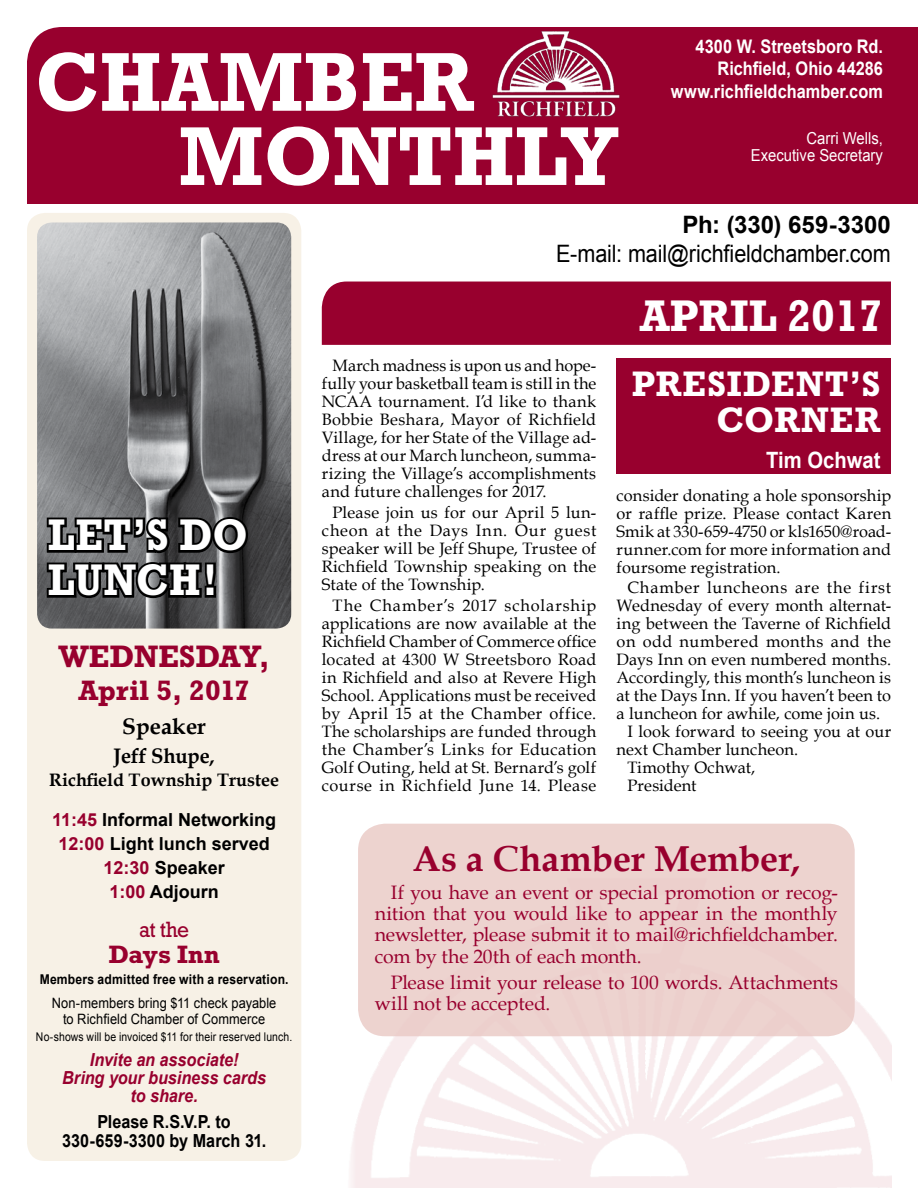
<style>
.page{position:relative;width:918px;height:1188px;background:#fff}
.page>*{position:absolute;margin:0;border:0;box-sizing:border-box;transform-origin:0 0}
.t1{font:700 84.75px/74.2px "Rockwell";color:#fff;scale:.96 1}
.t2{font:700 45px/45px "Rockwell";color:#fff;scale:.92 1}
.t3{font:700 45px "Rockwell";color:#fff;scale:.96 1}
.t4{font:700 36px/36px "Rockwell";letter-spacing:.035em;color:#fff;text-align:right}
.t5{font:700 36px "Book Antiqua";color:#98002e}
.t6{font:700 31.5px "Rockwell";color:#98002e}
.t7{font:700 28.5px "Rockwell";letter-spacing:-.02em;color:#98002e}
.t8{font:700 25.5px "Rockwell";letter-spacing:-.005em;color:#98002e}
.t9{font:24px "Arial";letter-spacing:-.005em;color:#000;scale:.9 1}
.t10{font:700 24px "Arial";color:#000}
.t11{font:700 22.5px "Arial";color:#fff;scale:.9 1}
.t12{font:700 22.5px "Book Antiqua";color:#000}
.t13{font:22.5px "Rockwell";color:#98002e;scale:.93 1}
.t14{font:700 21px "Book Antiqua";letter-spacing:-.01em;color:#000;scale:.96 1}
.t15{font:19.35px/21.1px "Book Antiqua";letter-spacing:-.005em;color:#98002e;text-align:justify}
.t16{font:700 18.75px/22.5px "Arial";color:#fff;text-align:right;scale:.87 1}
.t17{font:700 18px/24px "Arial";color:#000;text-align:center}
.t18{font:italic 700 18px/18px "Arial";letter-spacing:-.005em;color:#98002e;text-align:center;scale:.9 1}
.t19{font:700 18px/19.5px "Arial";color:#000;text-align:center;scale:.9 1}
.t20{font:700 18px "Book Antiqua";color:#000}
.t21{font:16.5px/18px "Book Antiqua";letter-spacing:.01em;color:#000;text-align:justify}
.t22{font:16.5px/16.5px "Arial";color:#fff;text-align:right;scale:.9 1}
.t23{font:16.5px "Book Antiqua";letter-spacing:.05em;color:#000}
.t24{font:16.5px "Book Antiqua";letter-spacing:.035em;color:#000}
.t25{font:14.25px/16.5px "Arial";letter-spacing:.005em;color:#000;text-align:center;scale:.9 1}
.t26{font:700 13.5px "Arial";letter-spacing:.015em;color:#000;scale:.9 1}
.t27{font:12px "Arial";letter-spacing:.01em;color:#000;scale:.87 1}
.s1{color:#98002e}
</style>
<div class="page">
<div style="left:27px;top:27px;width:891px;height:177px;background:#98002e"></div>
<img style="left:462px;top:30px;width:190px;height:87px">
<div style="left:27px;top:213px;width:274px;height:948px;background:#f7f1e6;border-radius:18px"></div>
<img style="left:37px;top:222px;width:254px;height:407px">
<svg style="left:44px;top:514px;width:206px;height:86px;background:#313233"></svg>
<div style="left:322px;top:282px;width:569px;height:63px;background:#98002e"></div>
<div style="left:617px;top:359px;width:274px;height:115px;background:#98002e"></div>
<div style="left:358px;top:824px;width:497px;height:212px;background:#edd3cf;border-radius:27px"></div>
<h1 class="t1" style="left:179px;top:44px;width:459px;text-indent:-143px">CHAMBER<br>MONTHLY</h1>
<p class="t16" style="left:671px;top:35px;width:245px">4300 W. Streetsboro Rd.<br>Richfield, Ohio 44286 www.richfieldchamber.com</p>
<p class="t22" style="left:751px;top:130px;width:148px">Carri Wells,<br>Executive Secretary</p>
<h2 class="t2" style="left:48px;top:512px;width:219px">LET’S DO<br>LUNCH!</h2>
<h3 class="t6" style="left:58px;top:638px;width:213px">WEDNESDAY,</h3>
<h3 class="t7" style="left:78px;top:673px;width:173px">APRIL 5, 2017</h3>
<h3 class="t12" style="left:122px;top:713px;width:85px">Speaker</h3>
<p class="t14" style="left:114px;top:743px;width:107px">Jeff Shupe,</p>
<p class="t20" style="left:49px;top:769px;width:231px">Richfield Township Trustee</p>
<p class="t17" style="left:52px;top:808px;width:226px"><span class="s1">11:45</span> Informal Networking<br><span class="s1">12:00</span> Light lunch served<br><span class="s1">12:30</span> Speaker<br><span class="s1">1:00</span> Adjourn</p>
<h3 class="t13" style="left:139px;top:916px;width:55px">at the</h3>
<h3 class="t8" style="left:108px;top:939px;width:113px">DAYS INN</h3>
<p class="t26" style="left:40px;top:971px;width:278px">Members admitted free with a reservation.</p>
<p class="t25" style="left:52px;top:994px;width:251px">Non-members bring $11 check payable to Richfield Chamber of Commerce</p>
<p class="t27" style="left:36px;top:1030px;width:296px">No-shows will be invoiced $11 for their reserved lunch.</p>
<p class="t18" style="left:62px;top:1051px;width:228px">Invite an associate!<br>Bring your business cards to share.</p>
<p class="t19" style="left:62px;top:1112px;width:228px">Please R.S.V.P. to<br>330-659-3300 by March 31.</p>
<h3 class="t10" style="left:683px;top:212px;width:210px">Ph: (330) 659-3300</h3>
<h3 class="t9" style="left:556px;top:240px;width:373px">E-mail: mail@richfieldchamber.com</h3>
<p class="t21" style="left:322px;top:356px;width:276px;text-indent:11px">March madness is upon us and hope&shy;fully your basketball team is still in the NCAA tournament. I’d like to thank Bobbie Beshara, Mayor of Richfield Village, for her State of the Village ad&shy;dress at our March luncheon, summa&shy;rizing the Village’s accomplishments and future challenges for 2017.</p>
<p class="t21" style="left:322px;top:503px;width:276px;text-indent:11px">Please join us for our April 5 lun&shy;cheon at the Days Inn. Our guest speaker will be Jeff Shupe, Trustee of Richfield Township speaking on the State of the Township.</p>
<p class="t21" style="left:322px;top:597px;width:276px;text-indent:11px">The Chamber’s 2017 scholarship applications are now available at the Richfield Chamber of Commerce office located at 4300 W Streetsboro Road in Richfield and also at Revere High School. Applications must be received by April 15 at the Chamber office.<br>The scholarships are funded through the Chamber’s Links for Education Golf Outing, held at St. Bernard’s golf course in Richfield June 14. Please</p>
<h2 class="t3" style="left:640px;top:289px;width:255px">APRIL 2017</h2>
<h3 class="t4" style="left:632px;top:365px;width:24px">PRES</h3>
<h3 class="t4" style="left:727px;top:365px;width:44px">IDENT</h3>
<h3 class="t4" style="left:717px;top:365px;width:165px">’S<br>CORNER</h3>
<h3 class="t11" style="left:766px;top:447px;width:129px">Tim Ochwat</h3>
<p class="t21" style="left:617px;top:486px;width:276px">consider donating a hole sponsorship or raffle prize. Please contact Karen Smik at 330-659-4750 or kls1650@road&shy;runner.com for more information and foursome registration.</p>
<p class="t23" style="left:627px;top:577px;width:265px">Chamber luncheons are the first</p>
<p class="t21" style="left:617px;top:596px;width:276px">Wednesday of every month alternat-</p>
<p class="t21" style="left:617px;top:614px;width:276px">ing between the Taverne of Richfield</p>
<p class="t24" style="left:617px;top:631px;width:276px">on odd numbered months and the</p>
<p class="t21" style="left:617px;top:650px;width:276px">Days Inn on even numbered months.</p>
<p class="t21" style="left:617px;top:668px;width:276px">Accordingly, this month’s luncheon is</p>
<p class="t21" style="left:617px;top:686px;width:276px">at the Days Inn. If you haven’t been to</p>
<p class="t21" style="left:617px;top:704px;width:265px">a luncheon for awhile, come join us.</p>
<p class="t21" style="left:627px;top:722px;width:265px">I look forward to seeing you at our</p>
<p class="t21" style="left:617px;top:740px;width:183px">next Chamber luncheon.</p>
<p class="t21" style="left:627px;top:758px;width:129px">Timothy Ochwat,</p>
<p class="t21" style="left:627px;top:777px;width:71px">President</p>
<h3 class="t5" style="left:413px;top:837px;width:389px">As a Chamber Member,</h3>
<p class="t15" style="left:375px;top:882px;width:465px;text-indent:16px">If you have an event or special promotion or recog&shy;nition that you would like to appear in the monthly newsletter, please submit it to mail@richfieldchamber. com by the 20th of each month.</p>
<p class="t15" style="left:375px;top:971px;width:465px;text-indent:16px">Please limit your release to 100 words. Attachments will not be accepted.</p>
</div>
